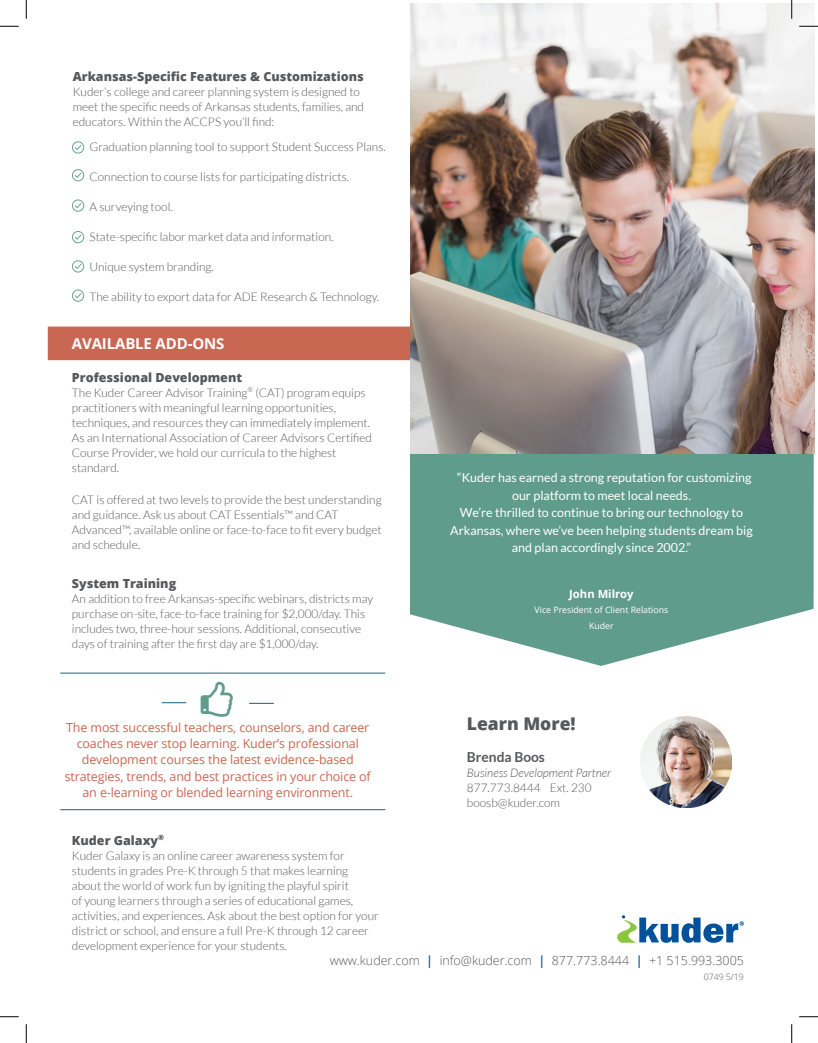
<style>
.page{position:relative;width:818px;height:1043px;background:#fff}
.page>*{position:absolute;margin:0;border:0;box-sizing:border-box;transform-origin:0 0}
.Body_text{font:800 17.5px "Open Sans";color:#57585a}
.Body_text-2{font:700 15px "Open Sans";letter-spacing:-.01em;color:#fff}
.Body_text-3{font:700 13.75px "Lato";color:#57585a}
.Body_text-4{font:12.5px/16.2px "Open Sans";letter-spacing:-.01em;color:#c96752;text-align:center}
.t1{font:12.5px/17.5px "Lato";color:#fff;text-align:center}
.Body_text-5{font:800 12.5px "Open Sans";color:#57585a}
.Body_text-6{font:300 12.5px "Open Sans";color:#57585a}
.Body_text-7{font:300 11.88px/15px "Lato";color:#57585a}
.Body_text-8{font:700 11.25px "Open Sans";color:#fff}
.Body_text-9{font:8.75px "Open Sans";color:#fff}
.Bullet{font:300 8.75px "Open Sans";color:#57585a}
.s1{font-style:italic}
.s2{font-weight:600;color:#00539b}
</style>
<div class="page">
<svg style="left:410px;top:454px;width:403px;height:212px;background:#74a899"></svg>
<div style="left:48px;top:326px;width:363px;height:34px;background:#c96752;border:1px solid #c96752"></div>
<svg style="left:617px;top:915px;width:126px;height:27px"></svg>
<img style="left:411px;top:4px;width:403px;height:450px">
<hr style="left:61px;top:672px;width:324px;height:1px;background:#1b6176">
<hr style="left:61px;top:809px;width:324px;height:1px;background:#1b6176">
<svg style="left:162px;top:702px;width:24px;height:1px"></svg>
<svg style="left:249px;top:703px;width:24px;height:1px"></svg>
<img style="left:640px;top:716px;width:91px;height:91px">
<svg style="left:72px;top:169px;width:12px;height:12px"></svg>
<svg style="left:72px;top:199px;width:12px;height:13px"></svg>
<svg style="left:72px;top:231px;width:12px;height:12px"></svg>
<svg style="left:72px;top:260px;width:12px;height:12px"></svg>
<svg style="left:72px;top:289px;width:12px;height:13px"></svg>
<svg style="left:72px;top:141px;width:12px;height:13px"></svg>
<svg style="left:0;top:25px;width:19px;height:2px"></svg>
<svg style="left:799px;top:25px;width:19px;height:2px"></svg>
<svg style="left:0;top:1016px;width:19px;height:1px"></svg>
<svg style="left:799px;top:1016px;width:19px;height:1px"></svg>
<svg style="left:25px;top:0;width:2px;height:19px"></svg>
<svg style="left:25px;top:1024px;width:2px;height:18px"></svg>
<svg style="left:790px;top:0;width:2px;height:19px"></svg>
<svg style="left:791px;top:1024px;width:1px;height:18px"></svg>
<p class="Body_text-5" style="left:73px;top:67px;width:292px">Arkansas-Specific Features &amp; Customizations</p>
<p class="Body_text-7" style="left:73px;top:84px;width:293px">Kuder’s college and career planning system is designed to meet the specific needs of Arkansas students, families, and educators. Within the ACCPS you’ll find:</p>
<p class="Body_text-7" style="left:89px;top:139px;width:298px">Graduation planning tool to support Student Success Plans.</p>
<p class="Body_text-7" style="left:89px;top:169px;width:261px">Connection to course lists for participating districts.</p>
<p class="Body_text-7" style="left:89px;top:199px;width:85px">A surveying tool.</p>
<p class="Body_text-7" style="left:89px;top:229px;width:245px">State-specific labor market data and information.</p>
<p class="Body_text-7" style="left:89px;top:259px;width:126px">Unique system branding.</p>
<p class="Body_text-7" style="left:89px;top:289px;width:291px">The ability to export data for ADE Research &amp; Technology.</p>
<p class="Body_text-2" style="left:72px;top:332px;width:154px">AVAILABLE ADD-ONS</p>
<p class="Body_text-5" style="left:72px;top:368px;width:172px">Professional Development</p>
<p class="Body_text-7" style="left:72px;top:385px;width:301px">The Kuder Career Advisor Training<sup>®</sup> (CAT) program equips practitioners with meaningful learning opportunities, techniques, and resources they can immediately implement.<br>As an International Association of Career Advisors Certified Course Provider, we hold our curricula to the highest standard.</p>
<p class="Body_text-7" style="left:72px;top:492px;width:311px">CAT is offered at two levels to provide the best understanding and guidance. Ask us about CAT Essentials™ and CAT Advanced™, available online or face-to-face to fit every budget and schedule.</p>
<p class="Body_text-5" style="left:72px;top:574px;width:106px">System Training</p>
<p class="Body_text-7" style="left:72px;top:591px;width:302px">An addition to free Arkansas-specific webinars, districts may purchase on-site, face-to-face training for $2,000/day. This includes two, three-hour sessions. Additional, consecutive days of training after the first day are $1,000/day.</p>
<p class="t1" style="left:457px;top:469px;width:296px">“Kuder has earned a strong reputation for customizing our platform to meet local needs.</p>
<p class="t1" style="left:450px;top:504px;width:304px">We’re thrilled to continue to bring our technology to<br>Arkansas, where we’ve been helping students dream big and plan accordingly since 2002.”</p>
<p class="Body_text-8" style="left:569px;top:586px;width:66px">John Milroy</p>
<p class="Body_text-9" style="left:534px;top:604px;width:135px">Vice President of Client Relations</p>
<p class="Body_text-9" style="left:589px;top:620px;width:26px">Kuder</p>
<p class="Body_text-4" style="left:65px;top:718px;width:307px">The most successful teachers, counselors, and career coaches never stop learning. Kuder’s professional development courses the latest evidence-based strategies, trends, and best practices in your choice of an e-learning or blended learning environment.</p>
<p class="Body_text" style="left:467px;top:710px;width:110px">Learn More!</p>
<p class="Body_text-3" style="left:467px;top:748px;width:79px">Brenda Boos</p>
<p class="Body_text-7" style="left:467px;top:765px;width:146px"><span class="s1">Business Development Partner<br></span>877.773.8444 Ext. 230 boosb@kuder.com</p>
<p class="Body_text-5" style="left:72px;top:831px;width:94px">Kuder Galaxy<sup>®</sup></p>
<p class="Body_text-7" style="left:72px;top:848px;width:308px">Kuder Galaxy is an online career awareness system for students in grades Pre-K through 5 that makes learning about the world of work fun by igniting the playful spirit<br>of young learners through a series of educational games, activities, and experiences. Ask about the best option for your district or school, and ensure a full Pre-K through 12 career development experience for your students.</p>
<p class="Body_text-6" style="left:330px;top:952px;width:415px">www.kuder.com <span class="s2">|</span> info@kuder.com <span class="s2">|</span> 877.773.8444 <span class="s2">|</span> +1 515.993.3005</p>
<p class="Bullet" style="left:703px;top:970px;width:42px">0749 5/19</p>
</div>
